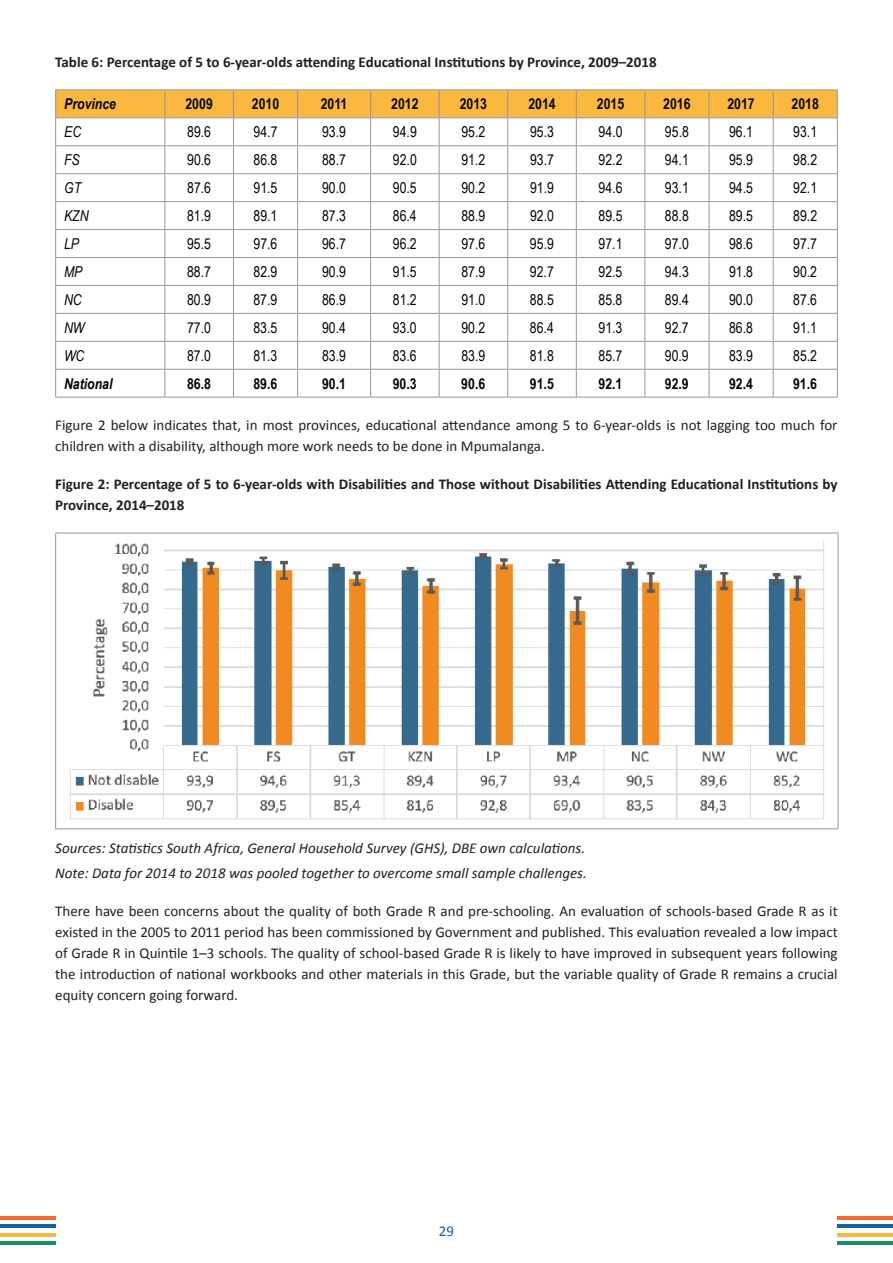
<style>
.page{position:relative;width:893px;height:1263px;background:#fff}
.page>*{position:absolute;margin:0;border:0;box-sizing:border-box;transform-origin:0 0}
.t1{font:15px/21px "Calibri";color:#231f20}
.t2{font:15px "Arial Narrow";color:#040503}
.t3{font:700 15px/21px "Calibri";color:#231f20}
.t4{font:italic 15px/25.2px "Calibri";color:#231f20}
.t5{font:700 15px "Arial Narrow";color:#040503}
.t6{font:italic 15px "Arial Narrow";color:#040503}
.t7{font:italic 700 15px "Arial Narrow";color:#040503}
.t8{font:15px "Calibri";color:#1161ac}
</style>
<div class="page">
<svg style="left:0;top:1216px;width:55px;height:3px"></svg>
<hr style="left:0;top:1224px;width:55px;height:4px;background:#1161ac">
<hr style="left:0;top:1233px;width:55px;height:3px;background:#fab83f">
<hr style="left:0;top:1241px;width:55px;height:4px;background:#179168">
<svg style="left:838px;top:1216px;width:55px;height:3px"></svg>
<hr style="left:838px;top:1224px;width:55px;height:4px;background:#1161ac">
<hr style="left:838px;top:1233px;width:55px;height:3px;background:#fab83f">
<hr style="left:838px;top:1241px;width:55px;height:4px;background:#179168">
<svg style="left:55px;top:90px;width:783px;height:307px"></svg>
<hr style="left:55px;top:397px;width:110px;height:1px;background:#95979a">
<hr style="left:165px;top:397px;width:68px;height:1px;background:#95979a">
<hr style="left:233px;top:397px;width:65px;height:1px;background:#95979a">
<hr style="left:298px;top:397px;width:73px;height:1px;background:#95979a">
<hr style="left:371px;top:397px;width:68px;height:1px;background:#95979a">
<hr style="left:439px;top:397px;width:69px;height:1px;background:#95979a">
<hr style="left:508px;top:397px;width:68px;height:1px;background:#95979a">
<hr style="left:576px;top:397px;width:69px;height:1px;background:#95979a">
<hr style="left:645px;top:397px;width:64px;height:1px;background:#95979a">
<hr style="left:709px;top:397px;width:64px;height:1px;background:#95979a">
<hr style="left:773px;top:397px;width:65px;height:1px;background:#95979a">
<hr style="left:55px;top:533px;width:783px;height:1px;background:#95979a">
<hr style="left:55px;top:533px;width:1px;height:295px;background:#95979a">
<hr style="left:838px;top:533px;width:1px;height:295px;background:#95979a">
<hr style="left:55px;top:828px;width:783px;height:1px;background:#95979a">
<img style="left:70px;top:541px;width:754px;height:279px">
<p class="t3" style="left:55px;top:51px;width:603px">Table 6: Percentage of 5 to 6-year-olds attending Educational Institutions by Province, 2009–2018</p>
<p class="t7" style="left:64px;top:93px;width:53px">Province</p>
<p class="t5" style="left:185px;top:93px;width:29px">2009</p>
<p class="t5" style="left:252px;top:93px;width:29px">2010</p>
<p class="t5" style="left:321px;top:93px;width:28px">2011</p>
<p class="t5" style="left:391px;top:93px;width:29px">2012</p>
<p class="t5" style="left:460px;top:93px;width:29px">2013</p>
<p class="t5" style="left:528px;top:93px;width:29px">2014</p>
<p class="t5" style="left:597px;top:93px;width:29px">2015</p>
<p class="t5" style="left:663px;top:93px;width:29px">2016</p>
<p class="t5" style="left:727px;top:93px;width:29px">2017</p>
<p class="t5" style="left:792px;top:93px;width:29px">2018</p>
<p class="t6" style="left:64px;top:122px;width:19px">EC</p>
<p class="t2" style="left:187px;top:121px;width:25px">89.6</p>
<p class="t2" style="left:254px;top:121px;width:25px">94.7</p>
<p class="t2" style="left:322px;top:121px;width:25px">93.9</p>
<p class="t2" style="left:393px;top:121px;width:25px">94.9</p>
<p class="t2" style="left:461px;top:121px;width:25px">95.2</p>
<p class="t2" style="left:530px;top:121px;width:25px">95.3</p>
<p class="t2" style="left:599px;top:121px;width:25px">94.0</p>
<p class="t2" style="left:665px;top:121px;width:25px">95.8</p>
<p class="t2" style="left:729px;top:121px;width:25px">96.1</p>
<p class="t2" style="left:793px;top:121px;width:25px">93.1</p>
<p class="t6" style="left:64px;top:149px;width:17px">FS</p>
<p class="t2" style="left:187px;top:149px;width:25px">90.6</p>
<p class="t2" style="left:254px;top:149px;width:25px">86.8</p>
<p class="t2" style="left:322px;top:149px;width:25px">88.7</p>
<p class="t2" style="left:393px;top:149px;width:25px">92.0</p>
<p class="t2" style="left:461px;top:149px;width:25px">91.2</p>
<p class="t2" style="left:530px;top:149px;width:25px">93.7</p>
<p class="t2" style="left:599px;top:149px;width:25px">92.2</p>
<p class="t2" style="left:665px;top:149px;width:25px">94.1</p>
<p class="t2" style="left:729px;top:149px;width:25px">95.9</p>
<p class="t2" style="left:793px;top:149px;width:25px">98.2</p>
<p class="t6" style="left:64px;top:177px;width:19px">GT</p>
<p class="t2" style="left:187px;top:177px;width:25px">87.6</p>
<p class="t2" style="left:254px;top:177px;width:25px">91.5</p>
<p class="t2" style="left:322px;top:177px;width:25px">90.0</p>
<p class="t2" style="left:393px;top:177px;width:25px">90.5</p>
<p class="t2" style="left:461px;top:177px;width:25px">90.2</p>
<p class="t2" style="left:530px;top:177px;width:25px">91.9</p>
<p class="t2" style="left:599px;top:177px;width:25px">94.6</p>
<p class="t2" style="left:665px;top:177px;width:25px">93.1</p>
<p class="t2" style="left:729px;top:177px;width:25px">94.5</p>
<p class="t2" style="left:793px;top:177px;width:25px">92.1</p>
<p class="t6" style="left:64px;top:205px;width:26px">KZN</p>
<p class="t2" style="left:187px;top:205px;width:25px">81.9</p>
<p class="t2" style="left:253px;top:205px;width:25px">89.1</p>
<p class="t2" style="left:322px;top:205px;width:25px">87.3</p>
<p class="t2" style="left:393px;top:205px;width:25px">86.4</p>
<p class="t2" style="left:461px;top:205px;width:25px">88.9</p>
<p class="t2" style="left:530px;top:205px;width:25px">92.0</p>
<p class="t2" style="left:599px;top:205px;width:25px">89.5</p>
<p class="t2" style="left:665px;top:205px;width:25px">88.8</p>
<p class="t2" style="left:729px;top:205px;width:25px">89.5</p>
<p class="t2" style="left:793px;top:205px;width:25px">89.2</p>
<p class="t6" style="left:64px;top:233px;width:17px">LP</p>
<p class="t2" style="left:187px;top:233px;width:25px">95.5</p>
<p class="t2" style="left:253px;top:233px;width:25px">97.6</p>
<p class="t2" style="left:322px;top:233px;width:25px">96.7</p>
<p class="t2" style="left:393px;top:233px;width:25px">96.2</p>
<p class="t2" style="left:461px;top:233px;width:25px">97.6</p>
<p class="t2" style="left:530px;top:233px;width:25px">95.9</p>
<p class="t2" style="left:599px;top:233px;width:25px">97.1</p>
<p class="t2" style="left:665px;top:233px;width:25px">97.0</p>
<p class="t2" style="left:729px;top:233px;width:25px">98.6</p>
<p class="t2" style="left:793px;top:233px;width:25px">97.7</p>
<p class="t6" style="left:64px;top:261px;width:20px">MP</p>
<p class="t2" style="left:187px;top:261px;width:25px">88.7</p>
<p class="t2" style="left:253px;top:261px;width:25px">82.9</p>
<p class="t2" style="left:322px;top:261px;width:25px">90.9</p>
<p class="t2" style="left:393px;top:261px;width:25px">91.5</p>
<p class="t2" style="left:461px;top:261px;width:25px">87.9</p>
<p class="t2" style="left:530px;top:261px;width:25px">92.7</p>
<p class="t2" style="left:598px;top:261px;width:25px">92.5</p>
<p class="t2" style="left:665px;top:261px;width:25px">94.3</p>
<p class="t2" style="left:729px;top:261px;width:25px">91.8</p>
<p class="t2" style="left:793px;top:261px;width:25px">90.2</p>
<p class="t6" style="left:64px;top:289px;width:19px">NC</p>
<p class="t2" style="left:187px;top:289px;width:25px">80.9</p>
<p class="t2" style="left:253px;top:289px;width:25px">87.9</p>
<p class="t2" style="left:322px;top:289px;width:25px">86.9</p>
<p class="t2" style="left:393px;top:289px;width:25px">81.2</p>
<p class="t2" style="left:461px;top:289px;width:25px">91.0</p>
<p class="t2" style="left:530px;top:289px;width:25px">88.5</p>
<p class="t2" style="left:598px;top:289px;width:25px">85.8</p>
<p class="t2" style="left:665px;top:289px;width:25px">89.4</p>
<p class="t2" style="left:729px;top:289px;width:25px">90.0</p>
<p class="t2" style="left:793px;top:289px;width:25px">87.6</p>
<p class="t6" style="left:64px;top:317px;width:22px">NW</p>
<p class="t2" style="left:187px;top:316px;width:25px">77.0</p>
<p class="t2" style="left:253px;top:316px;width:25px">83.5</p>
<p class="t2" style="left:322px;top:316px;width:25px">90.4</p>
<p class="t2" style="left:393px;top:316px;width:25px">93.0</p>
<p class="t2" style="left:461px;top:316px;width:25px">90.2</p>
<p class="t2" style="left:530px;top:316px;width:25px">86.4</p>
<p class="t2" style="left:598px;top:316px;width:25px">91.3</p>
<p class="t2" style="left:665px;top:316px;width:25px">92.7</p>
<p class="t2" style="left:729px;top:316px;width:25px">86.8</p>
<p class="t2" style="left:793px;top:316px;width:25px">91.1</p>
<p class="t6" style="left:64px;top:345px;width:22px">WC</p>
<p class="t2" style="left:187px;top:344px;width:25px">87.0</p>
<p class="t2" style="left:253px;top:344px;width:25px">81.3</p>
<p class="t2" style="left:322px;top:344px;width:25px">83.9</p>
<p class="t2" style="left:393px;top:344px;width:25px">83.6</p>
<p class="t2" style="left:461px;top:344px;width:25px">83.9</p>
<p class="t2" style="left:530px;top:344px;width:25px">81.8</p>
<p class="t2" style="left:598px;top:344px;width:25px">85.7</p>
<p class="t2" style="left:665px;top:344px;width:25px">90.9</p>
<p class="t2" style="left:729px;top:344px;width:25px">83.9</p>
<p class="t2" style="left:793px;top:344px;width:25px">85.2</p>
<p class="t7" style="left:64px;top:372px;width:50px">National</p>
<p class="t5" style="left:187px;top:372px;width:25px">86.8</p>
<p class="t5" style="left:253px;top:372px;width:25px">89.6</p>
<p class="t5" style="left:322px;top:372px;width:25px">90.1</p>
<p class="t5" style="left:393px;top:372px;width:25px">90.3</p>
<p class="t5" style="left:461px;top:372px;width:25px">90.6</p>
<p class="t5" style="left:530px;top:372px;width:25px">91.5</p>
<p class="t5" style="left:598px;top:372px;width:25px">92.1</p>
<p class="t5" style="left:665px;top:372px;width:25px">92.9</p>
<p class="t5" style="left:729px;top:372px;width:25px">92.4</p>
<p class="t5" style="left:793px;top:372px;width:25px">91.6</p>
<p class="t1" style="left:55px;top:414px;width:784px">Figure 2 below indicates that, in most provinces, educational attendance among 5 to 6-year-olds is not lagging too much for children with a disability, although more work needs to be done in Mpumalanga.</p>
<p class="t3" style="left:55px;top:473px;width:784px">Figure 2: Percentage of 5 to 6-year-olds with Disabilities and Those without Disabilities Attending Educational Institutions by<br>Province, 2014–2018</p>
<p class="t4" style="left:55px;top:835px;width:533px">Sources: Statistics South Africa, General Household Survey (GHS), DBE own calculations.<br>Note: Data for 2014 to 2018 was pooled together to overcome small sample challenges.</p>
<p class="t1" style="left:55px;top:900px;width:784px;text-align:justify">There have been concerns about the quality of both Grade R and pre-schooling. An evaluation of schools-based Grade R as it existed in the 2005 to 2011 period has been commissioned by Government and published. This evaluation revealed a low impact of Grade R in Quintile 1–3 schools. The quality of school-based Grade R is likely to have improved in subsequent years following the introduction of national workbooks and other materials in this Grade, but the variable quality of Grade R remains a crucial equity concern going forward.</p>
<p class="t8" style="left:439px;top:1221px;width:17px">29</p>
</div>
